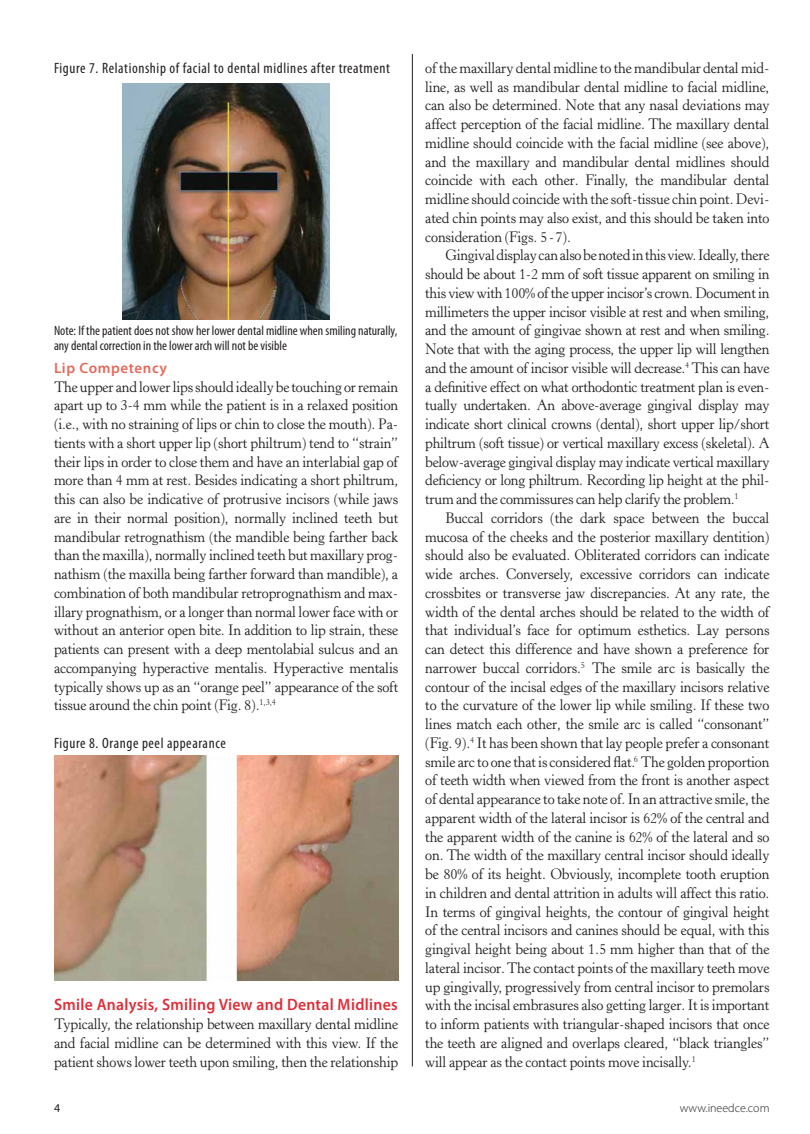
<style>
.page{position:relative;width:810px;height:1134px;background:#fff}
.page>*{position:absolute;margin:0;border:0;box-sizing:border-box;transform-origin:0 0}
.t1{font:600 16.5px "Myriad Pro";letter-spacing:.02em;color:#e02d37;scale:.95 1}
.t2{font:15px/18.8px "Horley Old Style MT Std";letter-spacing:-.01em;color:#231f20;text-align:justify;scale:.95 1}
.t3{font:condensed 15px "Myriad Pro";letter-spacing:.04em;color:#231f20}
.t4{font:600 15px "Myriad Pro";letter-spacing:.04em;color:#e7695a}
.t5{font:condensed 13.5px/15px "Myriad Pro";color:#231f20}
.t6{font:300 12px "Myriad Pro";color:#231f20}
.t7{font:12px "Myriad Pro";color:#231f20}
</style>
<div class="page">
<hr style="left:412px;top:54px;width:1px;height:1012px;background:#231f20">
<img style="left:122px;top:83px;width:208px;height:237px">
<img style="left:54px;top:755px;width:345px;height:225px">
<p class="t3" style="left:54px;top:59px;width:338px">Figure 7. Relationship of facial to dental midlines after treatment</p>
<p class="t5" style="left:54px;top:323px;width:345px">Note: If the patient does not show her lower dental midline when smiling naturally, any dental correction in the lower arch will not be visible</p>
<p class="t4" style="left:54px;top:358px;width:115px">Lip Competency</p>
<p class="t2" style="left:54px;top:377px;width:364px">The upper and lower lips should ideally be touching or remain apart up to 3-4 mm while the patient is in a relaxed position (i.e., with no straining of lips or chin to close the mouth). Pa&shy;tients with a short upper lip (short philtrum) tend to “strain” their lips in order to close them and have an interlabial gap of more than 4 mm at rest. Besides indicating a short philtrum, this can also be indicative of protrusive incisors (while jaws are in their normal position), normally inclined teeth but mandibular retrognathism (the mandible being farther back than the maxilla), normally inclined teeth but maxillary prog&shy;nathism (the maxilla being farther forward than mandible), a combination of both mandibular retroprognathism and max&shy;illary prognathism, or a longer than normal lower face with or without an anterior open bite. In addition to lip strain, these patients can present with a deep mentolabial sulcus and an accompanying hyperactive mentalis. Hyperactive mentalis typically shows up as an “orange peel” appearance of the soft tissue around the chin point (Fig. 8).<sup>1,3,4</sup></p>
<p class="t3" style="left:54px;top:734px;width:173px">Figure 8. Orange peel appearance</p>
<p class="t1" style="left:54px;top:994px;width:363px">Smile Analysis, Smiling View and Dental Midlines</p>
<p class="t2" style="left:54px;top:1015px;width:364px">Typically, the relationship between maxillary dental midline and facial midline can be determined with this view. If the patient shows lower teeth upon smiling, then the relationship</p>
<p class="t2" style="left:425px;top:59px;width:364px">of the maxillary dental midline to the mandibular dental mid&shy;line, as well as mandibular dental midline to facial midline, can also be determined. Note that any nasal deviations may affect perception of the facial midline. The maxillary dental midline should coincide with the facial midline (see above), and the maxillary and mandibular dental midlines should coincide with each other. Finally, the mandibular dental midline should coincide with the soft-tissue chin point. Devi&shy;ated chin points may also exist, and this should be taken into consideration (Figs. 5 - 7).</p>
<p class="t2" style="left:425px;top:246px;width:364px;text-indent:20px">Gingival display can also be noted in this view. Ideally, there should be about 1-2 mm of soft tissue apparent on smiling in this view with 100% of the upper incisor’s crown. Document in millimeters the upper incisor visible at rest and when smiling, and the amount of gingivae shown at rest and when smiling.<br>Note that with the aging process, the upper lip will lengthen and the amount of incisor visible will decrease.<sup>4</sup> This can have a definitive effect on what orthodontic treatment plan is even&shy;tually undertaken. An above-average gingival display may indicate short clinical crowns (dental), short upper lip/short philtrum (soft tissue) or vertical maxillary excess (skeletal). A below-average gingival display may indicate vertical maxillary deficiency or long philtrum. Recording lip height at the phil&shy;trum and the commissures can help clarify the problem.<sup>1</sup></p>
<p class="t2" style="left:425px;top:509px;width:364px;text-indent:20px">Buccal corridors (the dark space between the buccal mucosa of the cheeks and the posterior maxillary dentition) should also be evaluated. Obliterated corridors can indicate wide arches. Conversely, excessive corridors can indicate crossbites or transverse jaw discrepancies. At any rate, the width of the dental arches should be related to the width of that individual’s face for optimum esthetics. Lay persons can detect this difference and have shown a preference for narrower buccal corridors.<sup>5</sup> The smile arc is basically the contour of the incisal edges of the maxillary incisors relative to the curvature of the lower lip while smiling. If these two lines match each other, the smile arc is called “consonant” (Fig. 9).<sup>4</sup> It has been shown that lay people prefer a consonant smile arc to one that is considered flat.<sup>6</sup> The golden proportion of teeth width when viewed from the front is another aspect of dental appearance to take note of. In an attractive smile, the apparent width of the lateral incisor is 62% of the central and the apparent width of the canine is 62% of the lateral and so on. The width of the maxillary central incisor should ideally be 80% of its height. Obviously, incomplete tooth eruption in children and dental attrition in adults will affect this ratio.<br>In terms of gingival heights, the contour of gingival height of the central incisors and canines should be equal, with this gingival height being about 1.5 mm higher than that of the lateral incisor. The contact points of the maxillary teeth move up gingivally, progressively from central incisor to premolars with the incisal embrasures also getting larger. It is important to inform patients with triangular-shaped incisors that once the teeth are aligned and overlaps cleared, “black triangles” will appear as the contact points move incisally.<sup>1</sup></p>
<p class="t7" style="left:54px;top:1100px;width:8px">4</p>
<p class="t6" style="left:680px;top:1100px;width:91px">www.ineedce.com</p>
</div>
